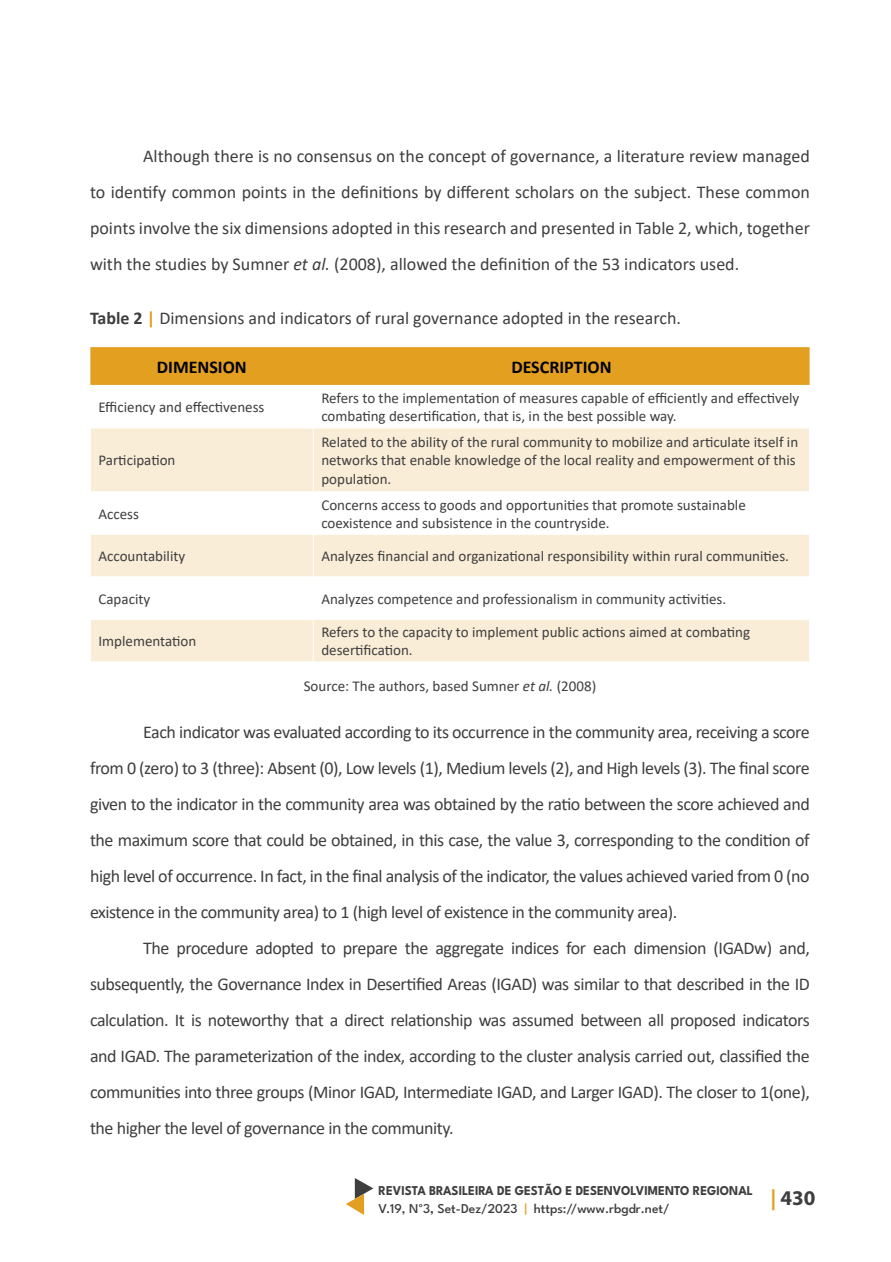
<style>
.page{position:relative;width:891px;height:1262px;background:#fff}
.page>*{position:absolute;margin:0;border:0;box-sizing:border-box;transform-origin:0 0}
.t1{font:700 21px "Myriad Pro";color:#3e3e3f}
.Texto_Artigo{font:18px/36px "Calibri";letter-spacing:-.025em;color:#3e3e3f;text-align:justify}
.Tabelas_e_Figuras{font:18px "Calibri";color:#3e3e3f}
.t2{font:700 18px "Calibri";color:#00000a}
.Tabela_Texto{font:15px/18px "Calibri";color:#3e3e3f}
.Legenda{font:15px "Calibri";color:#3e3e3f}
.t3{font:700 13.5px/18px "League Spartan";color:#3e3e3f;scale:.94 1}
.s1{font-style:italic}
.s2{font-weight:700}
.s3{font-weight:700;color:#e39f20}
.s4{font-weight:500}
.s5{font-family:"Calibri";font-weight:400}
.s6{font-weight:600}
.s7{font-weight:500;color:#e39f20}
.s8{color:#e39f20}
</style>
<div class="page">
<svg style="left:346px;top:1178px;width:27px;height:37px"></svg>
<div style="left:90px;top:347px;width:720px;height:38px;background:#e39f20"></div>
<svg style="left:91px;top:428px;width:718px;height:233px;fill:#faedd7"></svg>
<hr style="left:313px;top:428px;width:1px;height:63px;background:#fff">
<hr style="left:90px;top:491px;width:223px;height:1px;background:#fff">
<hr style="left:313px;top:491px;width:497px;height:1px;background:#fff">
<hr style="left:313px;top:492px;width:1px;height:42px;background:#fff">
<hr style="left:313px;top:577px;width:1px;height:42px;background:#fff">
<hr style="left:313px;top:534px;width:497px;height:1px;background:#fff">
<hr style="left:313px;top:576px;width:497px;height:1px;background:#fff">
<hr style="left:90px;top:534px;width:223px;height:1px;background:#fff">
<hr style="left:313px;top:534px;width:1px;height:42px;background:#fff">
<hr style="left:90px;top:576px;width:223px;height:1px;background:#fff">
<hr style="left:313px;top:619px;width:497px;height:1px;background:#fff">
<hr style="left:90px;top:619px;width:223px;height:1px;background:#fff">
<hr style="left:313px;top:620px;width:1px;height:41px;background:#fff">
<p class="Texto_Artigo" style="left:90px;top:138px;width:722px;text-indent:53px">Although there is no consensus on the concept of governance, a literature review managed to identify common points in the definitions by different scholars on the subject. These common points involve the six dimensions adopted in this research and presented in Table 2, which, together with the studies by Sumner <span class="s1">et al.</span> (2008), allowed the definition of the 53 indicators used.</p>
<p class="Tabelas_e_Figuras" style="left:90px;top:306px;width:593px"><span class="s2">Table 2</span> <span class="s3">|</span> Dimensions and indicators of rural governance adopted in the research.</p>
<p class="t2" style="left:157px;top:354px;width:91px">DIMENSION</p>
<p class="t2" style="left:511px;top:354px;width:102px">DESCRIPTION</p>
<p class="Tabela_Texto" style="left:98px;top:398px;width:168px">Efficiency and effectiveness</p>
<p class="Tabela_Texto" style="left:321px;top:389px;width:480px">Refers to the implementation of measures capable of efficiently and effectively combating desertification, that is, in the best possible way.</p>
<p class="Tabela_Texto" style="left:98px;top:451px;width:79px">Participation</p>
<p class="Tabela_Texto" style="left:321px;top:433px;width:478px">Related to the ability of the rural community to mobilize and articulate itself in networks that enable knowledge of the local reality and empowerment of this population.</p>
<p class="Tabela_Texto" style="left:98px;top:504px;width:42px">Access</p>
<p class="Tabela_Texto" style="left:321px;top:495px;width:426px">Concerns access to goods and opportunities that promote sustainable coexistence and subsistence in the countryside.</p>
<p class="Tabela_Texto" style="left:98px;top:547px;width:88px">Accountability</p>
<p class="Tabela_Texto" style="left:321px;top:547px;width:469px">Analyzes financial and organizational responsibility within rural communities.</p>
<p class="Tabela_Texto" style="left:98px;top:589px;width:53px">Capacity</p>
<p class="Tabela_Texto" style="left:321px;top:589px;width:406px">Analyzes competence and professionalism in community activities.</p>
<p class="Tabela_Texto" style="left:98px;top:632px;width:99px">Implementation</p>
<p class="Tabela_Texto" style="left:321px;top:623px;width:430px">Refers to the capacity to implement public actions aimed at combating desertification.</p>
<p class="Legenda" style="left:304px;top:676px;width:294px">Source: The authors, based Sumner <span class="s1">et al.</span> (2008)</p>
<p class="Texto_Artigo" style="left:90px;top:714px;width:721px;text-indent:53px">Each indicator was evaluated according to its occurrence in the community area, receiving a score from 0 (zero) to 3 (three): Absent (0), Low levels (1), Medium levels (2), and High levels (3). The final score given to the indicator in the community area was obtained by the ratio between the score achieved and the maximum score that could be obtained, in this case, the value 3, corresponding to the condition of high level of occurrence. In fact, in the final analysis of the indicator, the values achieved varied from 0 (no existence in the community area) to 1 (high level of existence in the community area).</p>
<p class="Texto_Artigo" style="left:90px;top:930px;width:721px;text-indent:53px">The procedure adopted to prepare the aggregate indices for each dimension (IGADw) and, subsequently, the Governance Index in Desertified Areas (IGAD) was similar to that described in the ID calculation. It is noteworthy that a direct relationship was assumed between all proposed indicators and IGAD. The parameterization of the index, according to the cluster analysis carried out, classified the communities into three groups (Minor IGAD, Intermediate IGAD, and Larger IGAD). The closer to 1(one), the higher the level of governance in the community.</p>
<p class="t3" style="left:379px;top:1180px;width:400px">REVISTA BRASILEIRA DE GESTÃO E DESENVOLVIMENTO REGIONAL<br><span class="s4">V.19, N</span><span class="s5">°</span><span class="s4">3</span><span class="s6">,</span> <span class="s4">Set-Dez/2023</span> <span class="s7">|</span> <span class="s4">https://www.rbgdr.net/</span></p>
<p class="t1" style="left:770px;top:1184px;width:47px"><span class="s8">|</span> 430</p>
</div>
